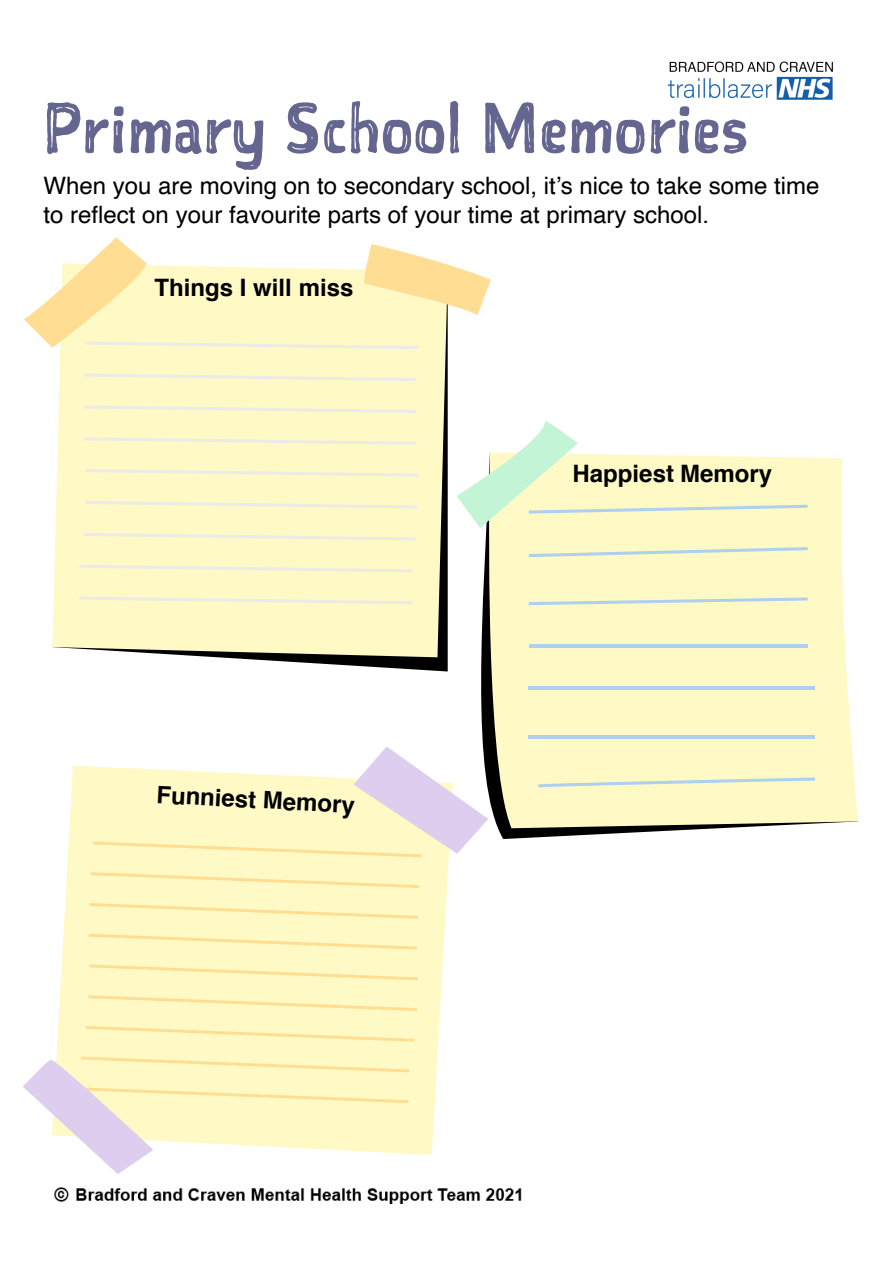
<style>
.page{position:relative;width:893px;height:1263px;background:#fff}
.page>*{position:absolute;margin:0;border:0;box-sizing:border-box;transform-origin:0 0}
.t1{font:67.5px "Sketchnote Square";color:#646690}
.t2{font:24px/28.8px "Helvetica";color:#000}
.t3{font:700 24px "Helvetica";color:#000}
</style>
<div class="page">
<img style="left:667px;top:61px;width:166px;height:39px">
<img style="left:54px;top:1187px;width:468px;height:17px">
<svg style="left:214px;top:657px;width:234px;height:14px"></svg>
<div style="left:52px;top:349px;width:396px;height:308px;background:#fffac5"></div>
<svg style="left:24px;top:237px;width:467px;height:112px"></svg>
<svg style="left:83px;top:373px;width:333px;height:8px;background:#f8f3d1"></svg>
<svg style="left:84px;top:405px;width:332px;height:8px;background:#f8f3d1"></svg>
<svg style="left:83px;top:437px;width:333px;height:8px;background:#f8f3d1"></svg>
<svg style="left:85px;top:469px;width:333px;height:8px;background:#f8f3d1"></svg>
<svg style="left:85px;top:501px;width:333px;height:7px;background:#f7f3d3"></svg>
<svg style="left:83px;top:533px;width:333px;height:7px;background:#f7f3d3"></svg>
<svg style="left:79px;top:565px;width:333px;height:7px;background:#f7f3d3"></svg>
<svg style="left:79px;top:597px;width:333px;height:7px;background:#f7f3d3"></svg>
<svg style="left:23px;top:747px;width:457px;height:427px"></svg>
<svg style="left:480px;top:528px;width:243px;height:311px"></svg>
<div style="left:489px;top:457px;width:369px;height:371px;background:#fffac5"></div>
<svg style="left:457px;top:421px;width:351px;height:107px"></svg>
<svg style="left:529px;top:547px;width:279px;height:10px;background:#e6ecd1"></svg>
<svg style="left:529px;top:597px;width:279px;height:8px;background:#e0e9d4"></svg>
<hr style="left:529px;top:644px;width:278px;height:4px;background:#aecfef">
<hr style="left:529px;top:687px;width:286px;height:3px;background:#aecfef">
<hr style="left:529px;top:735px;width:286px;height:3px;background:#aecfef">
<svg style="left:538px;top:777px;width:277px;height:10px;background:#e6ecd1"></svg>
<p class="t1" style="left:43px;top:83px;width:707px">Primary School Memories</p>
<p class="t2" style="left:44px;top:172px;width:777px">When you are moving on to secondary school, it’s nice to take some time to reflect on your favourite parts of your time at primary school.</p>
<p class="t3" style="left:155px;top:269px;width:200px">Things I will miss</p>
<p class="t3" style="left:157px;top:775px;width:200px;rotate:3deg">Funniest Memory</p>
<p class="t3" style="left:573px;top:454px;width:201px">Happiest Memory</p>
</div>
